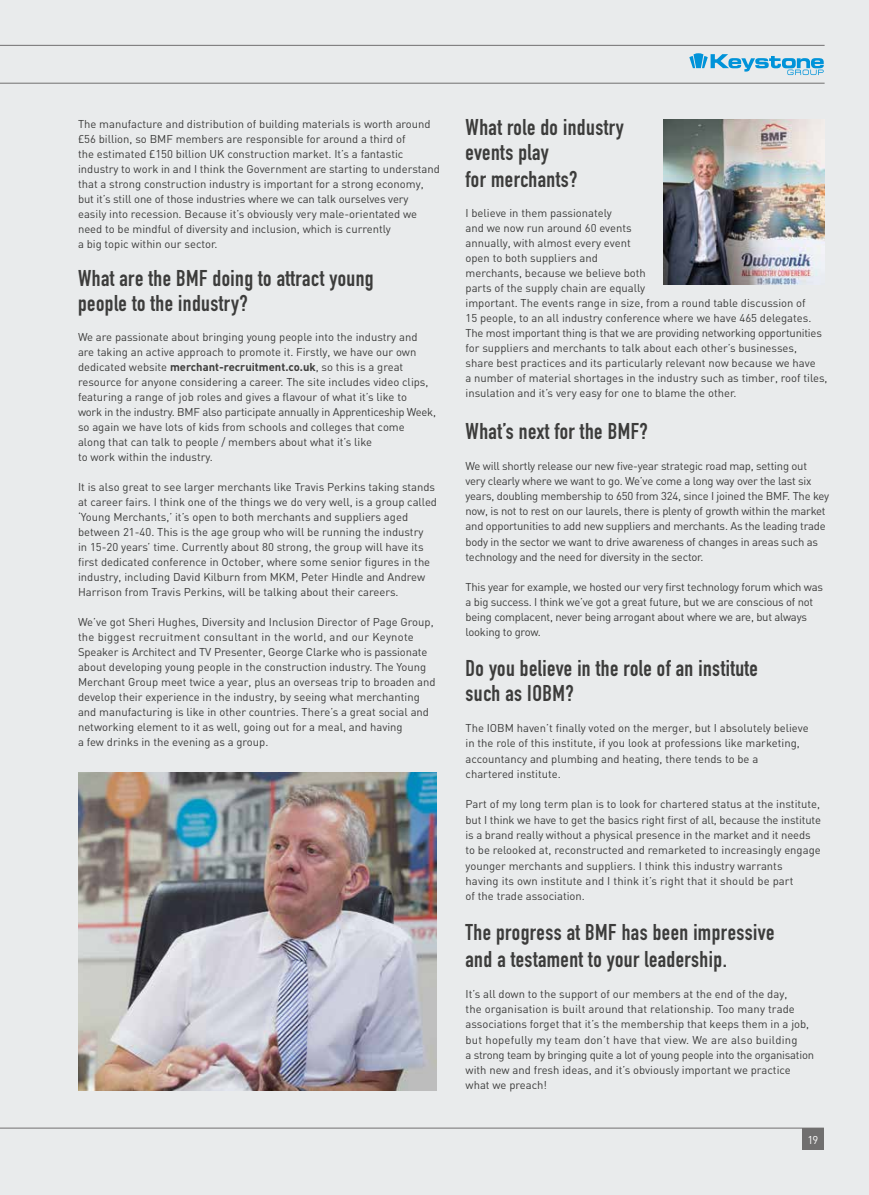
<style>
.page{position:relative;width:869px;height:1195px;background:#fff}
.page>*{position:absolute;margin:0;border:0;box-sizing:border-box;transform-origin:0 0}
.t1{font:700 22.5px/25px "DIN Condensed";letter-spacing:.02em;color:#3c3c3b}
.t2{font:11.25px/15px "DIN";color:#3c3c3b}
.t3{font:11.25px/15.1px "DIN";letter-spacing:-.02em;color:#3c3c3b}
.t4{font:11.25px "DIN";color:#fff}
.s1{font-weight:700}
</style>
<div class="page">
<div style="left:0;top:0;width:868px;height:1194px;background:#e9ebec"></div>
<div style="left:801px;top:1127px;width:22px;height:22px;background:#706f6f"></div>
<img style="left:78px;top:772px;width:358px;height:317px">
<hr style="left:0;top:1127px;width:823px;height:1px;background:#706f6f">
<hr style="left:0;top:45px;width:824px;height:1px;background:#706f6f">
<hr style="left:0;top:83px;width:824px;height:1px;background:#706f6f">
<svg style="left:689px;top:53px;width:134px;height:22px"></svg>
<img style="left:663px;top:119px;width:161px;height:165px">
<p class="t2" style="left:78px;top:116px;width:363px">The manufacture and distribution of building materials is worth around £56 billion, so BMF members are responsible for around a third of<br>the estimated £150 billion UK construction market. It’s a fantastic industry to work in and I think the Government are starting to understand that a strong construction industry is important for a strong economy, but it’s still one of those industries where we can talk ourselves very<br>easily into recession. Because it’s obviously very male-orientated we need to be mindful of diversity and inclusion, which is currently<br>a big topic within our sector.</p>
<h1 class="t1" style="left:78px;top:265px;width:297px">What are the BMF doing to attract young people to the industry?</h1>
<p class="t2" style="left:78px;top:329px;width:359px">We are passionate about bringing young people into the industry and are taking an active approach to promote it. Firstly, we have our own dedicated website <span class="s1">merchant-recruitment.co.uk</span>, so this is a great resource for anyone considering a career. The site includes video clips, featuring a range of job roles and gives a flavour of what it’s like to<br>work in the industry. BMF also participate annually in Apprenticeship Week, so again we have lots of kids from schools and colleges that come<br>along that can talk to people / members about what it’s like<br>to work within the industry.</p>
<p class="t2" style="left:78px;top:479px;width:360px">It is also great to see larger merchants like Travis Perkins taking stands at career fairs. I think one of the things we do very well, is a group called ‘Young Merchants,’ it’s open to both merchants and suppliers aged between 21-40. This is the age group who will be running the industry<br>in 15-20 years’ time. Currently about 80 strong, the group will have its first dedicated conference in October, where some senior figures in the industry, including David Kilburn from MKM, Peter Hindle and Andrew Harrison from Travis Perkins, will be talking about their careers.</p>
<p class="t2" style="left:78px;top:614px;width:359px">We’ve got Sheri Hughes, Diversity and Inclusion Director of Page Group, the biggest recruitment consultant in the world, and our Keynote Speaker is Architect and TV Presenter, George Clarke who is passionate about developing young people in the construction industry. The Young Merchant Group meet twice a year, plus an overseas trip to broaden and develop their experience in the industry, by seeing what merchanting and manufacturing is like in other countries. There’s a great social and networking element to it as well, going out for a meal, and having<br>a few drinks in the evening as a group.</p>
<h1 class="t1" style="left:465px;top:115px;width:160px">What role do industry events play</h1>
<h1 class="t1" style="left:465px;top:167px;width:113px">for merchants?</h1>
<p class="t2" style="left:465px;top:205px;width:363px">I believe in them passionately<br>and we now run around 60 events<br>annually, with almost every event<br>open to both suppliers and<br>merchants, because we believe both<br>parts of the supply chain are equally<br>important. The events range in size, from a round table discussion of<br>15 people, to an all industry conference where we have 465 delegates.<br>The most important thing is that we are providing networking opportunities for suppliers and merchants to talk about each other’s businesses, share best practices and its particularly relevant now because we have<br>a number of material shortages in the industry such as timber, roof tiles, insulation and it’s very easy for one to blame the other.</p>
<h1 class="t1" style="left:465px;top:419px;width:184px">What’s next for the BMF?</h1>
<p class="t3" style="left:465px;top:458px;width:365px">We will shortly release our new five-year strategic road map, setting out very clearly where we want to go. We’ve come a long way over the last six years, doubling membership to 650 from 324, since I joined the BMF. The key now, is not to rest on our laurels, there is plenty of growth within the market and opportunities to add new suppliers and merchants. As the leading trade body in the sector we want to drive awareness of changes in areas such as technology and the need for diversity in the sector.</p>
<p class="t3" style="left:465px;top:579px;width:359px">This year for example, we hosted our very first technology forum which was a big success. I think we’ve got a great future, but we are conscious of not being complacent, never being arrogant about where we are, but always looking to grow.</p>
<h1 class="t1" style="left:465px;top:655px;width:294px">Do you believe in the role of an institute such as IOBM?</h1>
<p class="t2" style="left:465px;top:720px;width:344px">The IOBM haven’t finally voted on the merger, but I absolutely believe in the role of this institute, if you look at professions like marketing, accountancy and plumbing and heating, there tends to be a chartered institute.</p>
<p class="t2" style="left:465px;top:796px;width:357px">Part of my long term plan is to look for chartered status at the institute, but I think we have to get the basics right first of all, because the institute is a brand really without a physical presence in the market and it needs to be relooked at, reconstructed and remarketed to increasingly engage younger merchants and suppliers. I think this industry warrants<br>having its own institute and I think it’s right that it should be part<br>of the trade association.</p>
<h1 class="t1" style="left:465px;top:918px;width:310px;line-height:27px">The progress at BMF has been impressive and a testament to your leadership.</h1>
<p class="t2" style="left:465px;top:985px;width:350px">It’s all down to the support of our members at the end of the day,<br>the organisation is built around that relationship. Too many trade associations forget that it’s the membership that keeps them in a job, but hopefully my team don’t have that view. We are also building<br>a strong team by bringing quite a lot of young people into the organisation with new and fresh ideas, and it’s obviously important we practice what we preach!</p>
<p class="t4" style="left:807px;top:1132px;width:13px">19</p>
</div>
